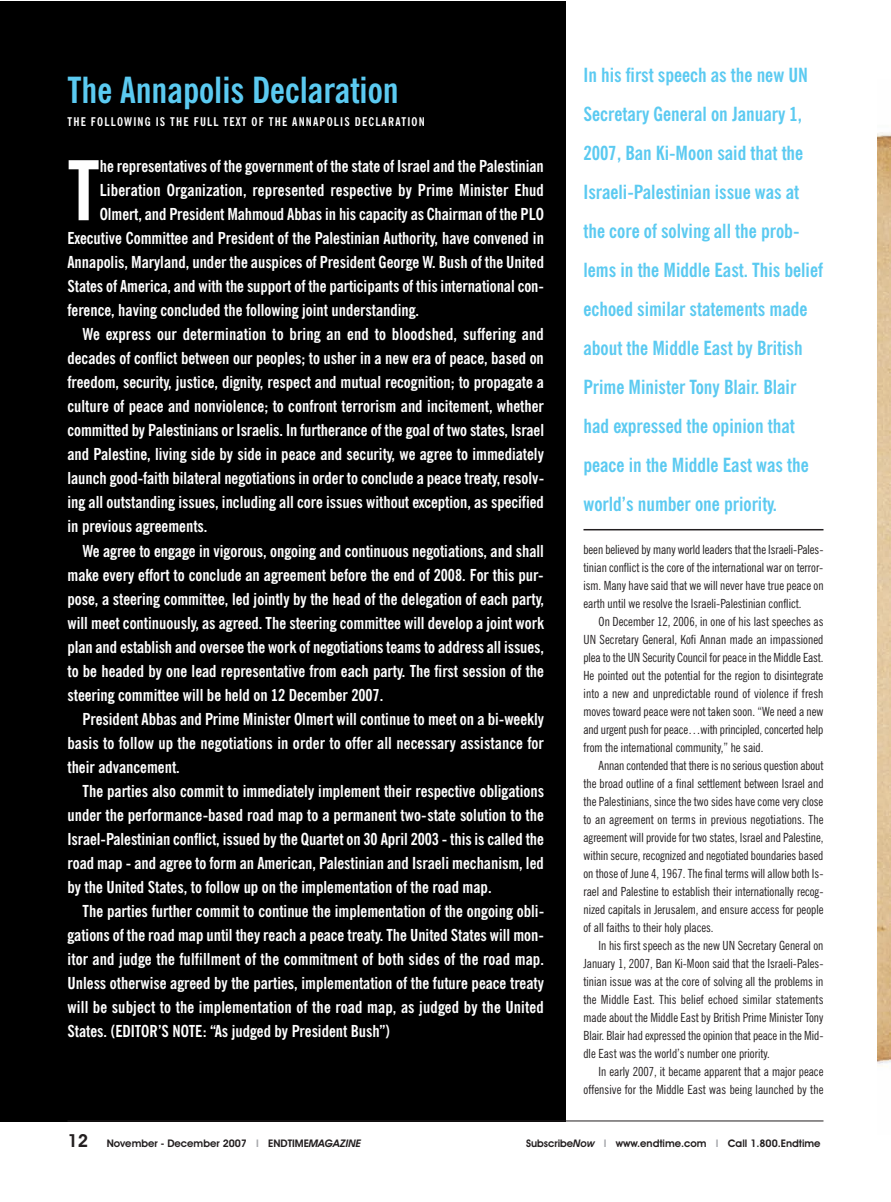
<style>
.page{position:relative;width:891px;height:1202px;background:#fff}
.page>*{position:absolute;margin:0;border:0;box-sizing:border-box;transform-origin:0 0}
.t1{font:700 condensed 82.05px "News Gothic BT";color:#fff}
.t2{font:700 condensed 36px "News Gothic BT";color:#5bcaf1}
.t3{font:700 condensed 19.5px/39px "News Gothic BT";color:#5bcaf1}
.t4{font:700 condensed 16.5px "News Gothic BT";color:#fff}
.t5{font:condensed 12.6px "News Gothic BT";color:#231f20}
.t6{font:700 condensed 12px "News Gothic BT";letter-spacing:.1em;color:#fff}
.t7{font:600 10.5px "Avant Garde IT Cby BT";color:#231f20}
.s1{font-size:18px}
.s2{color:#a8a9ad}
.s3{font-style:italic}
</style>
<div class="page">
<img style="left:878px;top:132px;width:13px;height:934px">
<div style="left:0;top:2px;width:566px;height:1120px;background:#000"></div>
<hr style="left:68px;top:1120px;width:756px;height:1px;background:#231f20">
<hr style="left:584px;top:529px;width:240px;height:1px;background:#231f20">
<p class="t2" style="left:68px;top:77px;width:333px">The Annapolis Declaration</p>
<p class="t6" style="left:68px;top:117px;width:359px">THE FOLLOWING IS THE FULL TEXT OF THE ANNAPOLIS DECLARATION</p>
<p class="t1" style="left:68px;top:160px;width:34px">T</p>
<p class="t4" style="left:100px;top:160px;width:446px">he representatives of the government of the state of Israel and the Palestinian</p>
<p class="t4" style="left:100px;top:184px;width:446px">Liberation Organization, represented respective by Prime Minister Ehud</p>
<p class="t4" style="left:100px;top:208px;width:446px">Olmert, and President Mahmoud Abbas in his capacity as Chairman of the PLO</p>
<p class="t4" style="left:67px;top:232px;width:478px">Executive Committee and President of the Palestinian Authority, have convened in</p>
<p class="t4" style="left:67px;top:256px;width:478px">Annapolis, Maryland, under the auspices of President George W. Bush of the United</p>
<p class="t4" style="left:67px;top:280px;width:478px">States of America, and with the support of the participants of this international con-</p>
<p class="t4" style="left:67px;top:304px;width:353px">ference, having concluded the following joint understanding.</p>
<p class="t4" style="left:83px;top:328px;width:463px">We express our determination to bring an end to bloodshed, suffering and</p>
<p class="t4" style="left:67px;top:352px;width:478px">decades of conflict between our peoples; to usher in a new era of peace, based on</p>
<p class="t4" style="left:67px;top:376px;width:478px">freedom, security, justice, dignity, respect and mutual recognition; to propagate a</p>
<p class="t4" style="left:67px;top:400px;width:478px">culture of peace and nonviolence; to confront terrorism and incitement, whether</p>
<p class="t4" style="left:67px;top:424px;width:478px">committed by Palestinians or Israelis. In furtherance of the goal of two states, Israel</p>
<p class="t4" style="left:67px;top:448px;width:478px">and Palestine, living side by side in peace and security, we agree to immediately</p>
<p class="t4" style="left:67px;top:472px;width:478px">launch good-faith bilateral negotiations in order to conclude a peace treaty, resolv-</p>
<p class="t4" style="left:67px;top:496px;width:478px">ing all outstanding issues, including all core issues without exception, as specified</p>
<p class="t4" style="left:67px;top:520px;width:141px">in previous agreements.</p>
<p class="t4" style="left:83px;top:544px;width:463px">We agree to engage in vigorous, ongoing and continuous negotiations, and shall</p>
<p class="t4" style="left:67px;top:568px;width:478px">make every effort to conclude an agreement before the end of 2008. For this pur-</p>
<p class="t4" style="left:67px;top:592px;width:478px">pose, a steering committee, led jointly by the head of the delegation of each party,</p>
<p class="t4" style="left:67px;top:616px;width:478px">will meet continuously, as agreed. The steering committee will develop a joint work</p>
<p class="t4" style="left:67px;top:640px;width:478px">plan and establish and oversee the work of negotiations teams to address all issues,</p>
<p class="t4" style="left:67px;top:664px;width:478px">to be headed by one lead representative from each party. The first session of the</p>
<p class="t4" style="left:67px;top:688px;width:317px">steering committee will be held on 12 December 2007.</p>
<p class="t4" style="left:83px;top:712px;width:463px">President Abbas and Prime Minister Olmert will continue to meet on a bi-weekly</p>
<p class="t4" style="left:67px;top:736px;width:478px">basis to follow up the negotiations in order to offer all necessary assistance for</p>
<p class="t4" style="left:67px;top:760px;width:114px">their advancement.</p>
<p class="t4" style="left:83px;top:784px;width:463px">The parties also commit to immediately implement their respective obligations</p>
<p class="t4" style="left:67px;top:808px;width:478px">under the performance-based road map to a permanent two-state solution to the</p>
<p class="t4" style="left:67px;top:832px;width:478px">Israel-Palestinian conflict, issued by the Quartet on 30 April 2003 - this is called the</p>
<p class="t4" style="left:67px;top:856px;width:478px">road map - and agree to form an American, Palestinian and Israeli mechanism, led</p>
<p class="t4" style="left:68px;top:880px;width:426px">by the United States, to follow up on the implementation of the road map.</p>
<p class="t4" style="left:83px;top:904px;width:463px">The parties further commit to continue the implementation of the ongoing obli-</p>
<p class="t4" style="left:68px;top:928px;width:478px">gations of the road map until they reach a peace treaty. The United States will mon-</p>
<p class="t4" style="left:68px;top:952px;width:478px">itor and judge the fulfillment of the commitment of both sides of the road map.</p>
<p class="t4" style="left:68px;top:976px;width:478px">Unless otherwise agreed by the parties, implementation of the future peace treaty</p>
<p class="t4" style="left:67px;top:1000px;width:478px">will be subject to the implementation of the road map, as judged by the United</p>
<p class="t4" style="left:68px;top:1024px;width:324px">States. (EDITOR’S NOTE: “As judged by President Bush”)</p>
<p class="t3" style="left:584px;top:57px;width:241px">In his first speech as the new UN<br>Secretary General on January 1,<br>2007, Ban Ki-Moon said that the<br>Israeli-Palestinian issue was at the core of solving all the prob&shy;lems in the Middle East. This belief echoed similar statements made about the Middle East by British<br>Prime Minister Tony Blair. Blair had expressed the opinion that peace in the Middle East was the world’s number one priority.</p>
<p class="t5" style="left:584px;top:544px;width:242px">been believed by many world leaders that the Israeli-Pales-</p>
<p class="t5" style="left:584px;top:562px;width:241px">tinian conflict is the core of the international war on terror-</p>
<p class="t5" style="left:584px;top:580px;width:242px">ism. Many have said that we will never have true peace on</p>
<p class="t5" style="left:584px;top:598px;width:220px">earth until we resolve the Israeli-Palestinian conflict.</p>
<p class="t5" style="left:599px;top:616px;width:226px">On December 12, 2006, in one of his last speeches as</p>
<p class="t5" style="left:584px;top:634px;width:241px">UN Secretary General, Kofi Annan made an impassioned</p>
<p class="t5" style="left:584px;top:652px;width:242px">plea to the UN Security Council for peace in the Middle East.</p>
<p class="t5" style="left:584px;top:670px;width:241px">He pointed out the potential for the region to disintegrate</p>
<p class="t5" style="left:584px;top:688px;width:242px">into a new and unpredictable round of violence if fresh</p>
<p class="t5" style="left:584px;top:706px;width:241px">moves toward peace were not taken soon. “We need a new</p>
<p class="t5" style="left:584px;top:724px;width:241px">and urgent push for peace…with principled, concerted help</p>
<p class="t5" style="left:584px;top:742px;width:181px">from the international community,” he said.</p>
<p class="t5" style="left:599px;top:760px;width:226px">Annan contended that there is no serious question about</p>
<p class="t5" style="left:584px;top:778px;width:242px">the broad outline of a final settlement between Israel and</p>
<p class="t5" style="left:584px;top:796px;width:241px">the Palestinians, since the two sides have come very close</p>
<p class="t5" style="left:584px;top:814px;width:242px">to an agreement on terms in previous negotiations. The</p>
<p class="t5" style="left:584px;top:832px;width:242px">agreement will provide for two states, Israel and Palestine,</p>
<p class="t5" style="left:584px;top:850px;width:241px">within secure, recognized and negotiated boundaries based</p>
<p class="t5" style="left:584px;top:868px;width:242px">on those of June 4, 1967. The final terms will allow both Is-</p>
<p class="t5" style="left:584px;top:886px;width:241px">rael and Palestine to establish their internationally recog-</p>
<p class="t5" style="left:584px;top:904px;width:242px">nized capitals in Jerusalem, and ensure access for people</p>
<p class="t5" style="left:584px;top:923px;width:132px">of all faiths to their holy places.</p>
<p class="t5" style="left:599px;top:941px;width:226px">In his first speech as the new UN Secretary General on</p>
<p class="t5" style="left:584px;top:959px;width:242px">January 1, 2007, Ban Ki-Moon said that the Israeli-Pales-</p>
<p class="t5" style="left:584px;top:977px;width:241px">tinian issue was at the core of solving all the problems in</p>
<p class="t5" style="left:584px;top:995px;width:241px">the Middle East. This belief echoed similar statements</p>
<p class="t5" style="left:584px;top:1013px;width:241px">made about the Middle East by British Prime Minister Tony</p>
<p class="t5" style="left:584px;top:1031px;width:241px">Blair. Blair had expressed the opinion that peace in the Mid-</p>
<p class="t5" style="left:584px;top:1049px;width:188px">dle East was the world’s number one priority.</p>
<p class="t5" style="left:599px;top:1067px;width:226px">In early 2007, it became apparent that a major peace</p>
<p class="t5" style="left:584px;top:1085px;width:241px">offensive for the Middle East was being launched by the</p>
<p class="t7" style="left:68px;top:1139px;width:295px"><span class="s1">12</span> November - December 2007 <span class="s2">I</span> ENDTIME<span class="s3">MAGAZINE</span></p>
<p class="t7" style="left:526px;top:1139px;width:296px">Subscribe<span class="s3">Now</span> <span class="s2">I</span> www.endtime.com <span class="s2">I</span> Call 1.800.Endtime</p>
</div>
